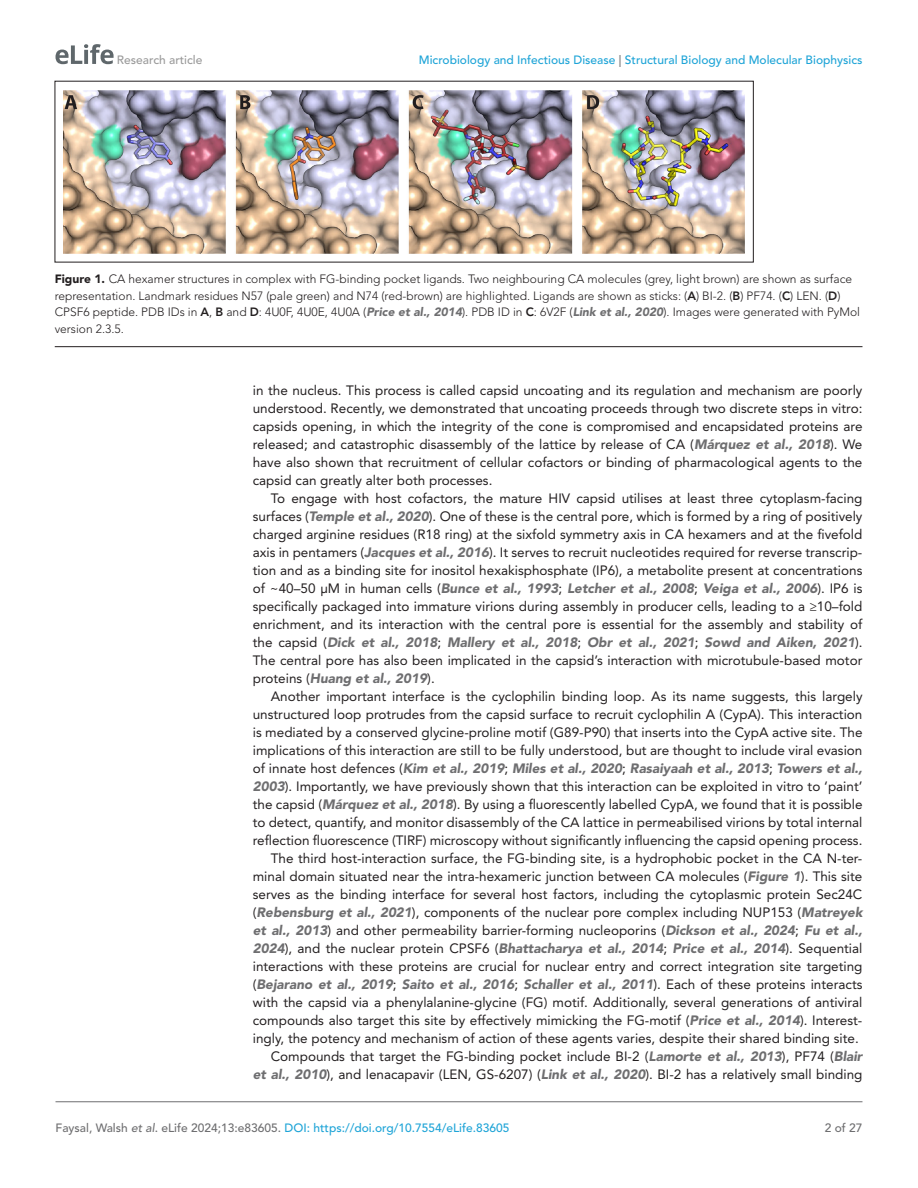
<style>
.page{position:relative;width:918px;height:1188px;background:#fff}
.page>*{position:absolute;margin:0;border:0;box-sizing:border-box;transform-origin:0 0}
.t1{font:13.5px/18px "Avenir LT Std";color:#231f20;text-align:justify}
.t2{font:300 12px/16.5px "Avenir LT Std";color:#231f20}
.t3{font:500 12px "Avenir LT Std";color:#1ea4d7}
.t4{font:500 12px "Avenir LT Std";color:#9a9a9a}
.t5{font:500 12px "Avenir LT Std";color:#6e6e70}
.s1{color:#6e6e70}
.s2{font-weight:900}
.s3{font-weight:800}
.s4{font-weight:900;font-style:italic;color:#6e6e70}
.s5{font-style:italic;color:#6e6e70}
</style>
<div class="page">
<svg style="left:56px;top:44px;width:58px;height:20px"></svg>
<hr style="left:56px;top:1101px;width:806px;height:1px;background:#6e6e70">
<hr style="left:55px;top:346px;width:807px;height:1px;background:#231f20">
<img style="left:64px;top:90px;width:680px;height:163px">
<p class="t4" style="left:117px;top:53px;width:87px">Research article</p>
<p class="t3" style="left:419px;top:53px;width:445px">Microbiology and Infectious Disease <span class="s1">|</span> Structural Biology and Molecular Biophysics</p>
<p class="t2" style="left:55px;top:271px;width:807px"><span class="s2">Figure 1.</span> CA hexamer structures in complex with FG-binding pocket ligands. Two neighbouring CA molecules (grey, light brown) are shown as surface representation. Landmark residues N57 (pale green) and N74 (red-brown) are highlighted. Ligands are shown as sticks: (<span class="s3">A</span>) BI-2. (<span class="s3">B</span>) PF74. (<span class="s3">C</span>) LEN. (<span class="s3">D</span>)<br>CPSF6 peptide. PDB IDs in <span class="s3">A</span>, <span class="s3">B</span> and <span class="s3">D</span>: 4U0F, 4U0E, 4U0A (<span class="s4">Price et al., 2014</span>). PDB ID in <span class="s3">C</span>: 6V2F (<span class="s4">Link et al., 2020</span>). Images were generated with PyMol version 2.3.5.</p>
<p class="t1" style="left:253px;top:382px;width:611px">in the nucleus. This process is called capsid uncoating and its regulation and mechanism are poorly understood. Recently, we demonstrated that uncoating proceeds through two discrete steps in vitro: capsids opening, in which the integrity of the cone is compromised and encapsidated proteins are released; and catastrophic disassembly of the lattice by release of CA (<span class="s4">Márquez et al., 2018</span>). We have also shown that recruitment of cellular cofactors or binding of pharmacological agents to the capsid can greatly alter both processes.</p>
<p class="t1" style="left:253px;top:490px;width:611px;text-indent:18px">To engage with host cofactors, the mature HIV capsid utilises at least three cytoplasm-facing surfaces (<span class="s4">Temple et al., 2020</span>). One of these is the central pore, which is formed by a ring of positively charged arginine residues (R18 ring) at the sixfold symmetry axis in CA hexamers and at the fivefold axis in pentamers (<span class="s4">Jacques et al., 2016</span>). It serves to recruit nucleotides required for reverse transcrip&shy;tion and as a binding site for inositol hexakisphosphate (IP6), a metabolite present at concentrations of ~40–50 μM in human cells (<span class="s4">Bunce et al., 1993</span>; <span class="s4">Letcher et al., 2008</span>; <span class="s4">Veiga et al., 2006</span>). IP6 is specifically packaged into immature virions during assembly in producer cells, leading to a ≥10–fold enrichment, and its interaction with the central pore is essential for the assembly and stability of the capsid (<span class="s4">Dick et al., 2018</span>; <span class="s4">Mallery et al., 2018</span>; <span class="s4">Obr et al., 2021</span>; <span class="s4">Sowd and Aiken, 2021</span>).<br>The central pore has also been implicated in the capsid’s interaction with microtubule-based motor proteins (<span class="s4">Huang et al., 2019</span>).</p>
<p class="t1" style="left:253px;top:688px;width:611px;text-align:right">Another important interface is the cyclophilin binding loop. As its name suggests, this largely unstructured loop protrudes from the capsid surface to recruit cyclophilin A (CypA). This interaction is mediated by a conserved glycine-proline motif (G89-P90) that inserts into the CypA active site. The implications of this interaction are still to be fully understood, but are thought to include viral evasion of innate host defences (<span class="s4">Kim et al., 2019</span>; <span class="s4">Miles et al., 2020</span>; <span class="s4">Rasaiyaah et al., 2013</span>; <span class="s4">Towers et al., 2003</span>). Importantly, we have previously shown that this interaction can be exploited in vitro to ‘paint’ the capsid (<span class="s4">Márquez et al., 2018</span>). By using a fluorescently labelled CypA, we found that it is possible to detect, quantify, and monitor disassembly of the CA lattice in permeabilised virions by total internal reflection fluorescence (TIRF) microscopy without significantly influencing the capsid opening process.<br>The third host-interaction surface, the FG-binding site, is a hydrophobic pocket in the CA N-ter&shy;minal domain situated near the intra-hexameric junction between CA molecules (<span class="s4">Figure 1</span>). This site serves as the binding interface for several host factors, including the cytoplasmic protein Sec24C (<span class="s4">Rebensburg et al., 2021</span>), components of the nuclear pore complex including NUP153 (<span class="s4">Matreyek et al., 2013</span>) and other permeability barrier-forming nucleoporins (<span class="s4">Dickson et al., 2024</span>; <span class="s4">Fu et al., 2024</span>), and the nuclear protein CPSF6 (<span class="s4">Bhattacharya et al., 2014</span>; <span class="s4">Price et al., 2014</span>). Sequential interactions with these proteins are crucial for nuclear entry and correct integration site targeting (<span class="s4">Bejarano et al., 2019</span>; <span class="s4">Saito et al., 2016</span>; <span class="s4">Schaller et al., 2011</span>). Each of these proteins interacts with the capsid via a phenylalanine-glycine (FG) motif. Additionally, several generations of antiviral compounds also target this site by effectively mimicking the FG-motif (<span class="s4">Price et al., 2014</span>). Interest&shy;ingly, the potency and mechanism of action of these agents varies, despite their shared binding site.<br>Compounds that target the FG-binding pocket include BI-2 (<span class="s4">Lamorte et al., 2013</span>), PF74 (<span class="s4">Blair<br>et al., 2010</span>), and lenacapavir (LEN, GS-6207) (<span class="s4">Link et al., 2020</span>). BI-2 has a relatively small binding</p>
<p class="t3" style="left:56px;top:1121px;width:456px"><span class="s1">Faysal, Walsh</span> <span class="s5">et al</span><span class="s1">. eLife 2024;13:e83605.</span> DOI: https://doi.org/10.7554/eLife.83605</p>
<p class="t5" style="left:825px;top:1121px;width:39px">2 of 27</p>
</div>
